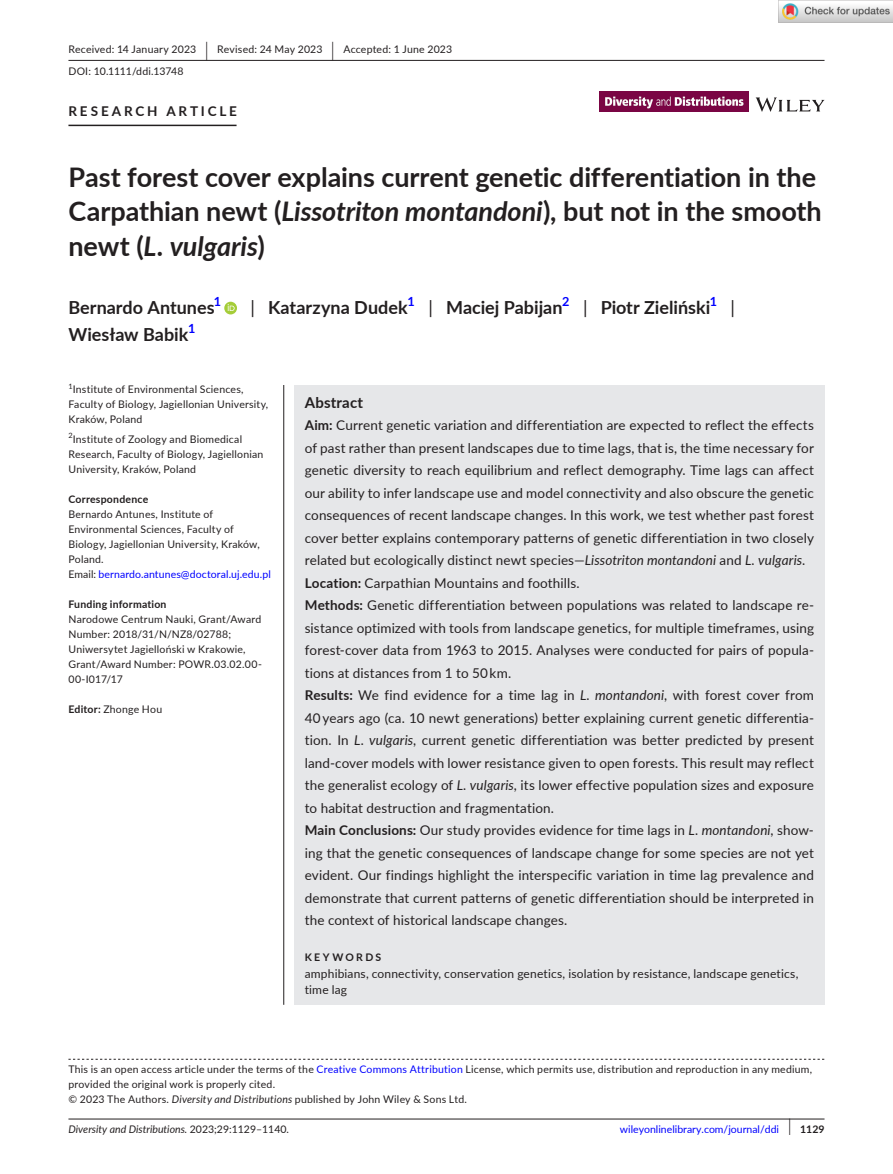
<style>
.page{position:relative;width:893px;height:1174px;background:#fff}
.page>*{position:absolute;margin:0;border:0;box-sizing:border-box;transform-origin:0 0}
.t1{font:700 27px/34.5px "Lato";letter-spacing:-.005em;color:#231f20}
.t2{font:700 18px "Lato";color:#231f20}
.t3{font:18px "Lato";color:#231f20}
.t4{font:700 15px "Lato";letter-spacing:.015em;color:#231f20}
.t5{font:13.5px/22.5px "Lato";letter-spacing:.01em;color:#231f20}
.t6{font:700 13.5px "Lato";letter-spacing:.21em;color:#231f20}
.t7{font:700 12.6px "Lato";color:#00f}
.t8{font:12px/16.5px "Lato";letter-spacing:.015em;color:#231f20}
.t9{font:10.5px/15px "Lato";letter-spacing:.02em;color:#231f20}
.t10{font:italic 10.5px "Lato";color:#231f20}
.t11{font:10.5px "Lato";color:#00f}
.t12{font:700 10.5px "Lato";letter-spacing:.02em;color:#231f20}
.t13{font:700 10.5px "Lato";letter-spacing:.22em;color:#231f20}
.t14{font:7.35px "Lato";color:#231f20}
.s1{font-size:19.65px}
.s2{font-style:italic}
.s3{font-weight:400}
.s4{color:#00f}
.s5{font-weight:700}
.s6{font-style:normal}
.s7{font-size:17.4px;color:#231f20}
.s8{font-weight:700;color:#231f20}
</style>
<div class="page">
<hr style="left:68px;top:1118px;width:756px;height:1px;background:#231f20">
<svg style="left:756px;top:97px;width:68px;height:15px"></svg>
<img style="left:599px;top:91px;width:149px;height:21px">
<hr style="left:68px;top:60px;width:756px;height:1px;background:#231f20">
<hr style="left:68px;top:125px;width:169px;height:1px;background:#231f20">
<svg style="left:224px;top:302px;width:13px;height:12px"></svg>
<svg style="left:228px;top:304px;width:7px;height:7px"></svg>
<svg style="left:68px;top:1058px;width:756px;height:1px"></svg>
<div style="left:294px;top:385px;width:530px;height:619px;background:#e6e7e9"></div>
<hr style="left:283px;top:385px;width:1px;height:619px;background:#231f20">
<img style="left:779px;top:0;width:114px;height:23px">
<p class="t9" style="left:68px;top:38px;width:385px;line-height:21.8px">Received: 14 January 2023 <span class="s1">|</span> Revised: 24 May 2023 <span class="s1">|</span> Accepted: 1 June 2023<br>DOI: 10.1111/ddi.13748</p>
<p class="t6" style="left:68px;top:101px;width:170px">RESEARCH ARTICLE</p>
<h1 class="t1" style="left:68px;top:159px;width:755px">Past forest cover explains current genetic differentiation in the<br>Carpathian newt (<span class="s2">Lissotriton montandoni</span>), but not in the smooth newt (<span class="s2">L. vulgaris</span>)</h1>
<h2 class="t2" style="left:68px;top:295px;width:148px">Bernardo Antunes</h2>
<p class="t7" style="left:214px;top:292px;width:9px">1</p>
<h2 class="t2" style="left:250px;top:295px;width:159px"><span class="s3">|</span> Katarzyna Dudek</h2>
<p class="t7" style="left:408px;top:292px;width:9px">1</p>
<h2 class="t2" style="left:428px;top:295px;width:136px"><span class="s3">|</span> Maciej Pabijan</h2>
<p class="t7" style="left:562px;top:292px;width:9px">2</p>
<h2 class="t2" style="left:583px;top:295px;width:129px"><span class="s3">|</span> Piotr Zieliński</h2>
<p class="t7" style="left:710px;top:292px;width:9px">1</p>
<h2 class="t3" style="left:731px;top:295px;width:6px">|</h2>
<h2 class="t2" style="left:68px;top:322px;width:121px">Wiesław Babik</h2>
<p class="t7" style="left:188px;top:319px;width:9px">1</p>
<p class="t14" style="left:68px;top:381px;width:6px">1</p>
<p class="t9" style="left:68px;top:382px;width:201px;text-indent:4px">Institute of Environmental Sciences,<br>Faculty of Biology, Jagiellonian University,<br>Kraków, Poland</p>
<p class="t9" style="left:68px;top:431px;width:196px"><sup>2</sup>Institute of Zoology and Biomedical<br>Research, Faculty of Biology, Jagiellonian<br>University, Kraków, Poland</p>
<p class="t12" style="left:68px;top:491px;width:81px">Correspondence</p>
<p class="t9" style="left:68px;top:506px;width:204px">Bernardo Antunes, Institute of Environmental Sciences, Faculty of Biology, Jagiellonian University, Kraków, Poland.<br>Email: <span class="s4">bernardo.antunes@doctoral.uj.edu.pl</span></p>
<p class="t12" style="left:68px;top:596px;width:100px">Funding information</p>
<p class="t9" style="left:68px;top:611px;width:195px">Narodowe Centrum Nauki, Grant/Award<br>Number: 2018/31/N/NZ8/02788;<br>Uniwersytet Jagielloński w Krakowie,<br>Grant/Award Number: POWR.03.02.00-<br>00-I017/17</p>
<p class="t9" style="left:68px;top:701px;width:95px"><span class="s5">Editor:</span> Zhonge Hou</p>
<p class="t4" style="left:305px;top:391px;width:60px">Abstract</p>
<p class="t5" style="left:305px;top:413px;width:511px"><span class="s5">Aim:</span> Current genetic variation and differentiation are expected to reflect the effects of past rather than present landscapes due to time lags, that is, the time necessary for genetic diversity to reach equilibrium and reflect demography. Time lags can affect our ability to infer landscape use and model connectivity and also obscure the genetic consequences of recent landscape changes. In this work, we test whether past forest cover better explains contemporary patterns of genetic differentiation in two closely related but ecologically distinct newt species—<span class="s2">Lissotriton montandoni</span> and <span class="s2">L. vulgaris</span>.<br><span class="s5">Location:</span> Carpathian Mountains and foothills.<br><span class="s5">Methods:</span> Genetic differentiation between populations was related to landscape re&shy;sistance optimized with tools from landscape genetics, for multiple timeframes, using forest-cover data from 1963 to 2015. Analyses were conducted for pairs of popula&shy;tions at distances from 1 to 50 km.<br><span class="s5">Results:</span> We find evidence for a time lag in <span class="s2">L. montandoni</span>, with forest cover from 40 years ago (ca. 10 newt generations) better explaining current genetic differentia&shy;tion. In <span class="s2">L. vulgaris</span>, current genetic differentiation was better predicted by present land-cover models with lower resistance given to open forests. This result may reflect the generalist ecology of <span class="s2">L. vulgaris</span>, its lower effective population sizes and exposure to habitat destruction and fragmentation.<br><span class="s5">Main Conclusions:</span> Our study provides evidence for time lags in <span class="s2">L. montandoni</span>, show&shy;ing that the genetic consequences of landscape change for some species are not yet evident. Our findings highlight the interspecific variation in time lag prevalence and demonstrate that current patterns of genetic differentiation should be interpreted in the context of historical landscape changes.</p>
<p class="t13" style="left:305px;top:949px;width:78px">KEYWORDS</p>
<p class="t8" style="left:305px;top:964px;width:495px">amphibians, connectivity, conservation genetics, isolation by resistance, landscape genetics, time lag</p>
<p class="t9" style="left:68px;top:1061px;width:745px">This is an open access article under the terms of the <span class="s4">Creative Commons Attribution</span> License, which permits use, distribution and reproduction in any medium, provided the original work is properly cited.<br>© 2023 The Authors. <span class="s2">Diversity and Distributions</span> published by John Wiley &amp; Sons Ltd.</p>
<p class="t10" style="left:68px;top:1121px;width:222px">Diversity and Distributions. <span class="s6">2023;29:1129–1140.</span></p>
<p class="t11" style="left:620px;top:1121px;width:206px">wileyonlinelibrary.com/journal/ddi <span class="s7">|</span> <span class="s8">1129</span></p>
</div>
